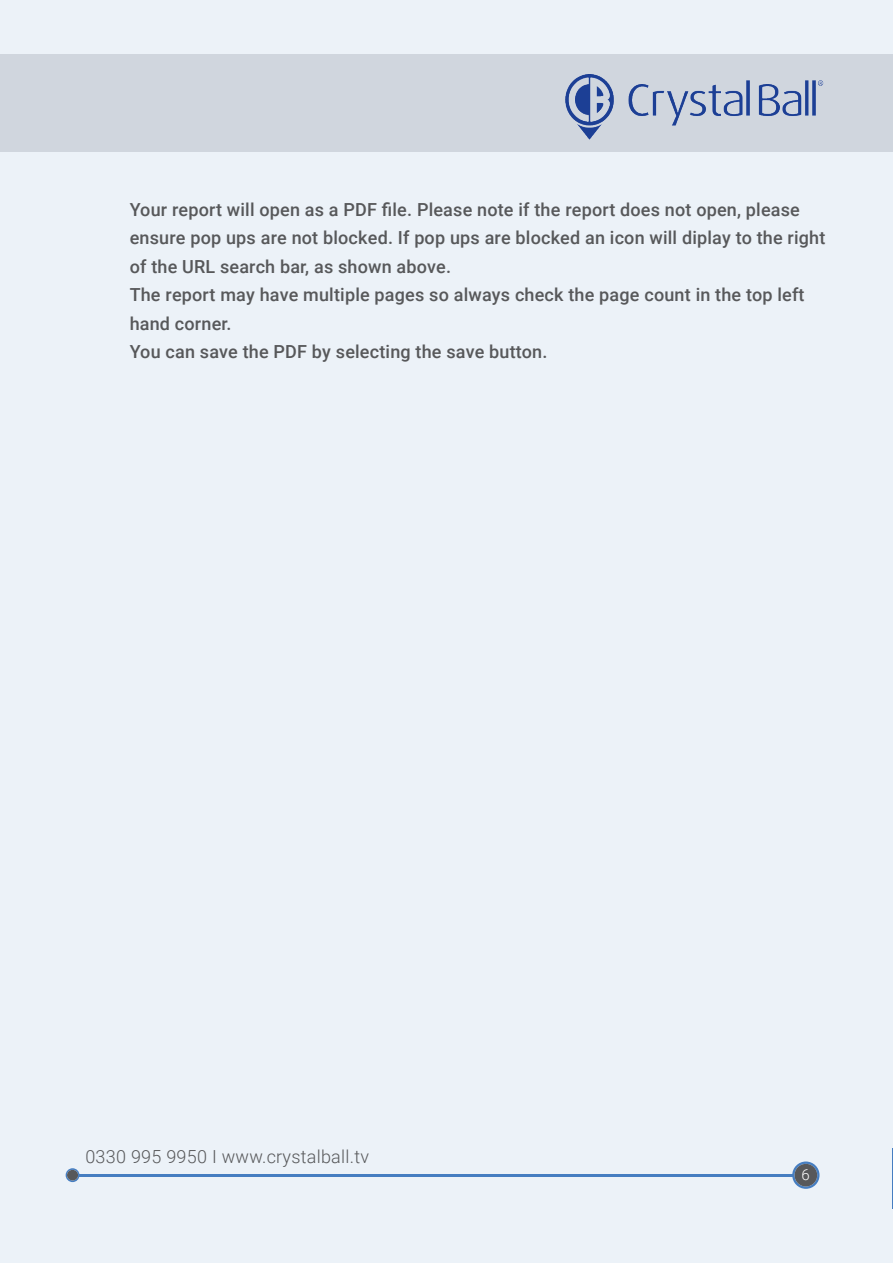
<style>
.page{position:relative;width:893px;height:1263px;background:#ecf2f8}
.page>*{position:absolute;margin:0;border:0;box-sizing:border-box;transform-origin:0 0}
.t1{font:500 18px/28.5px "Roboto";letter-spacing:.01em;color:#57585a}
.t2{font:300 18px "Roboto";letter-spacing:.015em;color:#57585a}
.t3{font:300 15px "Roboto";color:#fff}
</style>
<div class="page">
<hr style="left:79px;top:1174px;width:715px;height:2px;background:#467ec1">
<svg style="left:66px;top:1168px;width:14px;height:14px"></svg>
<div style="left:67px;top:1170px;width:11px;height:10px;background:#57585a;border-radius:50%"></div>
<svg style="left:792px;top:1161px;width:27px;height:28px"></svg>
<div style="left:795px;top:1164px;width:22px;height:22px;background:#57585a;border-radius:50%"></div>
<img style="left:565px;top:75px;width:259px;height:64px">
<hr style="left:892px;top:1148px;width:1px;height:61px;background:#467ec1">
<p class="t1" style="left:130px;top:194px;width:697px">Your report will open as a PDF file. Please note if the report does not open, please ensure pop ups are not blocked. If pop ups are blocked an icon will diplay to the right of the URL search bar, as shown above.</p>
<p class="t1" style="left:130px;top:280px;width:676px">The report may have multiple pages so always check the page count in the top left hand corner.</p>
<p class="t1" style="left:130px;top:337px;width:419px">You can save the PDF by selecting the save button.</p>
<p class="t2" style="left:85px;top:1143px;width:285px">0330 995 9950 I www.crystalball.tv</p>
<p class="t3" style="left:801px;top:1164px;width:10px">6</p>
</div>
